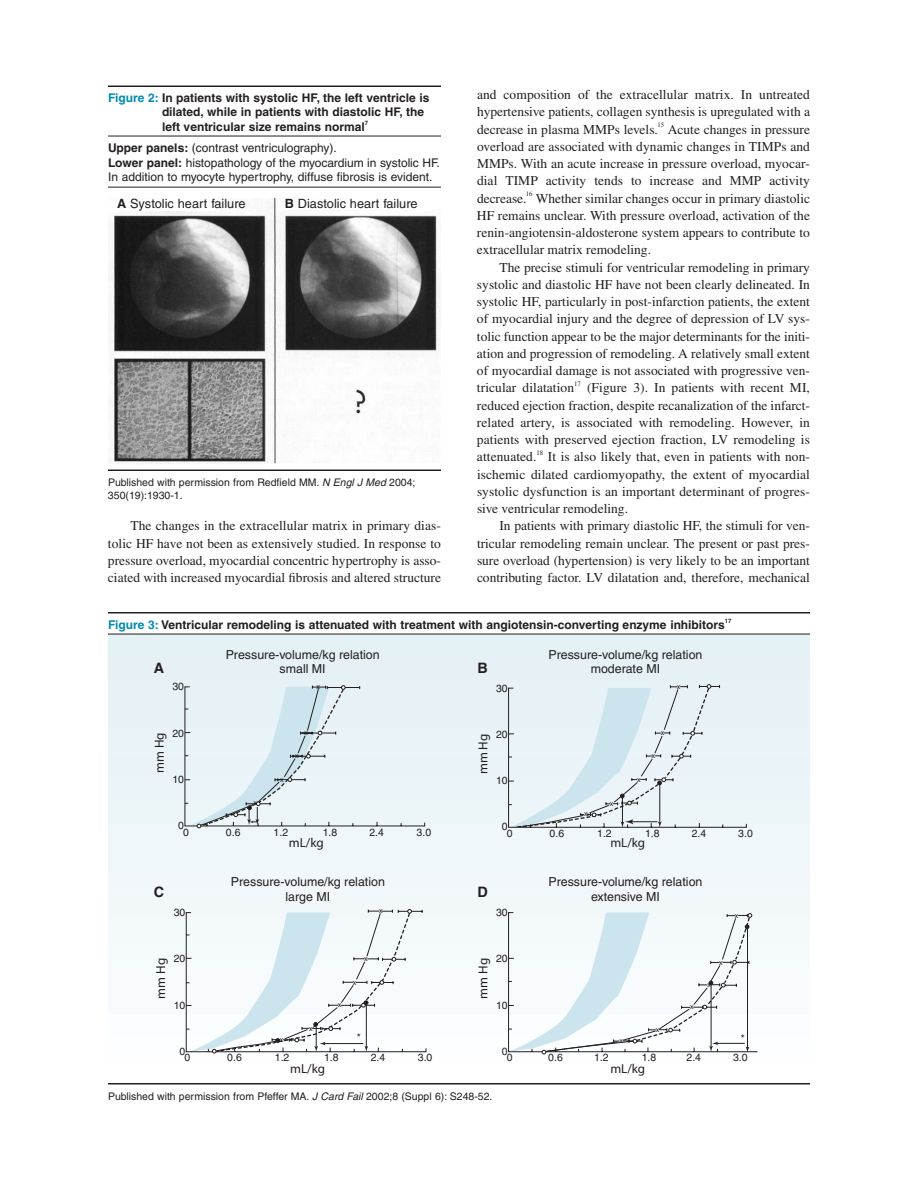
<style>
.page{position:relative;width:918px;height:1188px;background:#fff}
.page>*{position:absolute;margin:0;border:0;box-sizing:border-box;transform-origin:0 0}
.t1{font:700 14.4px "Helvetica";color:#231f20}
.t2{font:13.5px/17.2px "Times";color:#231f20;text-align:justify}
.t3{font:13.05px "Myriad";color:#231f20}
.t4{font:12.75px "Helvetica";color:#231f20}
.t5{font:12.45px/14.4px "Helvetica";color:#231f20;text-align:center}
.t6{font:700 12px/14.2px "Helvetica";color:#231f20}
.t7{font:12px/14.2px "Helvetica";color:#231f20}
.t8{font:10.5px/12.8px "Helvetica";color:#231f20}
.t9{font:7.2px "Helvetica";color:#231f20}
.t10{font:700 6px "Helvetica";color:#231f20}
.s1{color:#008ab0}
.s2{font-weight:700}
.s3{font-style:italic}
</style>
<div class="page">
<img style="left:109px;top:199px;width:332px;height:265px">
<hr style="left:108px;top:86px;width:333px;height:1px;background:#231f20">
<hr style="left:108px;top:136px;width:333px;height:1px;background:#231f20">
<hr style="left:108px;top:187px;width:333px;height:1px;background:#231f20">
<hr style="left:108px;top:470px;width:333px;height:1px;background:#231f20">
<div style="left:108px;top:635px;width:702px;height:25px;background:#e4f1f5"></div>
<div style="left:108px;top:654px;width:702px;height:30px;background:#e5f1f5"></div>
<div style="left:108px;top:678px;width:702px;height:30px;background:#e6f2f5"></div>
<div style="left:108px;top:702px;width:702px;height:30px;background:#e7f2f7"></div>
<div style="left:108px;top:726px;width:702px;height:30px;background:#e9f4f8"></div>
<div style="left:108px;top:749px;width:702px;height:30px;background:#eaf4f8"></div>
<div style="left:108px;top:773px;width:702px;height:30px;background:#ebf4f8"></div>
<div style="left:108px;top:797px;width:702px;height:30px;background:#ecf5f8"></div>
<div style="left:108px;top:821px;width:702px;height:30px;background:#eff7fa"></div>
<div style="left:108px;top:845px;width:702px;height:30px;background:#f0f7fa"></div>
<div style="left:108px;top:869px;width:702px;height:30px;background:#f1f7fa"></div>
<div style="left:108px;top:892px;width:702px;height:30px;background:#f2f8fa"></div>
<div style="left:108px;top:916px;width:702px;height:30px;background:#f4fafb"></div>
<div style="left:108px;top:940px;width:702px;height:30px;background:#f5fafd"></div>
<div style="left:108px;top:964px;width:702px;height:30px;background:#f7fbfd"></div>
<div style="left:108px;top:988px;width:702px;height:30px;background:#f8fbfd"></div>
<div style="left:108px;top:1011px;width:702px;height:30px;background:#fbfeff"></div>
<svg style="left:184px;top:686px;width:574px;height:366px"></svg>
<svg style="left:189px;top:685px;width:156px;height:143px"></svg>
<svg style="left:190px;top:909px;width:233px;height:144px"></svg>
<svg style="left:511px;top:684px;width:209px;height:144px"></svg>
<svg style="left:509px;top:913px;width:243px;height:141px"></svg>
<hr style="left:108px;top:612px;width:702px;height:2px;background:#231f20">
<hr style="left:108px;top:634px;width:702px;height:1px;background:#231f20">
<hr style="left:108px;top:1083px;width:702px;height:1px;background:#231f20">
<p class="t6" style="left:162px;top:92px;width:269px;text-indent:-54px"><span class="s1">Figure 2:</span> In patients with systolic HF, the left ventricle is dilated, while in patients with diastolic HF, the left ventricular size remains normal<sup>7</sup></p>
<p class="t7" style="left:108px;top:142px;width:333px"><span class="s2">Upper panels:</span> (contrast ventriculography).<br><span class="s2">Lower panel:</span> histopathology of the myocardium in systolic HF.<br>In addition to myocyte hypertrophy, diffuse fibrosis is evident.</p>
<p class="t4" style="left:117px;top:199px;width:130px"><span class="s2">A</span> Systolic heart failure</p>
<p class="t4" style="left:285px;top:199px;width:134px"><span class="s2">B</span> Diastolic heart failure</p>
<p class="t8" style="left:108px;top:477px;width:309px">Published with permission from Redfield MM. <span class="s3">N Engl J Med</span> 2004;<br>350(19):1930-1.</p>
<p class="t2" style="left:108px;top:518px;width:335px;text-indent:23px">The changes in the extracellular matrix in primary dias&shy;tolic HF have not been as extensively studied. In response to pressure overload, myocardial concentric hypertrophy is asso&shy;ciated with increased myocardial fibrosis and altered structure</p>
<p class="t2" style="left:477px;top:87px;width:335px">and composition of the extracellular matrix. In untreated hypertensive patients, collagen synthesis is upregulated with a decrease in plasma MMPs levels.<sup>15</sup> Acute changes in pressure overload are associated with dynamic changes in TIMPs and MMPs. With an acute increase in pressure overload, myocar&shy;dial TIMP activity tends to increase and MMP activity decrease.<sup>16</sup> Whether similar changes occur in primary diastolic HF remains unclear. With pressure overload, activation of the renin-angiotensin-aldosterone system appears to contribute to extracellular matrix remodeling.</p>
<p class="t2" style="left:477px;top:260px;width:335px;text-indent:23px">The precise stimuli for ventricular remodeling in primary systolic and diastolic HF have not been clearly delineated. In systolic HF, particularly in post-infarction patients, the extent of myocardial injury and the degree of depression of LV sys&shy;tolic function appear to be the major determinants for the initi&shy;ation and progression of remodeling. A relatively small extent of myocardial damage is not associated with progressive ven&shy;tricular dilatation<sup>17</sup> (Figure 3). In patients with recent MI, reduced ejection fraction, despite recanalization of the infarct&shy;related artery, is associated with remodeling. However, in patients with preserved ejection fraction, LV remodeling is attenuated.<sup>18</sup> It is also likely that, even in patients with non&shy;ischemic dilated cardiomyopathy, the extent of myocardial systolic dysfunction is an important determinant of progres&shy;sive ventricular remodeling.</p>
<p class="t2" style="left:477px;top:518px;width:335px;text-indent:23px">In patients with primary diastolic HF, the stimuli for ven&shy;tricular remodeling remain unclear. The present or past pres&shy;sure overload (hypertension) is very likely to be an important contributing factor. LV dilatation and, therefore, mechanical</p>
<p class="t6" style="left:108px;top:618px;width:618px"><span class="s1">Figure 3:</span> Ventricular remodeling is attenuated with treatment with angiotensin-converting enzyme inhibitors</p>
<p class="t10" style="left:725px;top:619px;width:8px">17</p>
<p class="t5" style="left:226px;top:648px;width:156px">Pressure-volume/kg relation small MI</p>
<p class="t5" style="left:548px;top:648px;width:156px">Pressure-volume/kg relation moderate MI</p>
<p class="t1" style="left:154px;top:663px;width:12px">A</p>
<p class="t1" style="left:477px;top:663px;width:12px">B</p>
<p class="t8" style="left:172px;top:681px;width:13px">30</p>
<p class="t8" style="left:172px;top:727px;width:13px">20</p>
<p class="t8" style="left:172px;top:774px;width:13px">10</p>
<p class="t8" style="left:178px;top:820px;width:7px">0</p>
<p class="t9" style="left:316px;top:684px;width:5px">x</p>
<p class="t9" style="left:305px;top:730px;width:5px">x</p>
<p class="t3" style="left:155px;top:773px;width:42px;rotate:-90deg">mm Hg</p>
<p class="t9" style="left:295px;top:753px;width:5px">x</p>
<p class="t9" style="left:280px;top:777px;width:5px">x</p>
<p class="t9" style="left:253px;top:800px;width:5px">x</p>
<p class="t8" style="left:183px;top:827px;width:7px">0</p>
<p class="t8" style="left:226px;top:827px;width:16px">0.6</p>
<p class="t8" style="left:274px;top:827px;width:16px">1.2</p>
<p class="t8" style="left:323px;top:827px;width:16px">1.8</p>
<p class="t8" style="left:369px;top:827px;width:16px">2.4</p>
<p class="t8" style="left:417px;top:827px;width:16px">3.0</p>
<p class="t3" style="left:289px;top:838px;width:36px">mL/kg</p>
<p class="t8" style="left:496px;top:682px;width:13px">30</p>
<p class="t8" style="left:496px;top:729px;width:13px">20</p>
<p class="t8" style="left:496px;top:775px;width:13px">10</p>
<p class="t8" style="left:502px;top:821px;width:7px">0</p>
<p class="t9" style="left:677px;top:684px;width:5px">x</p>
<p class="t9" style="left:661px;top:730px;width:5px">x</p>
<p class="t3" style="left:478px;top:774px;width:42px;rotate:-90deg">mm Hg</p>
<p class="t9" style="left:652px;top:753px;width:5px">x</p>
<p class="t9" style="left:637px;top:776px;width:5px">x</p>
<p class="t9" style="left:610px;top:801px;width:5px">x</p>
<p class="t9" style="left:584px;top:811px;width:5px">x</p>
<p class="t8" style="left:507px;top:828px;width:7px">0</p>
<p class="t8" style="left:550px;top:828px;width:16px">0.6</p>
<p class="t8" style="left:597px;top:828px;width:16px">1.2</p>
<p class="t8" style="left:645px;top:828px;width:16px">1.8</p>
<p class="t8" style="left:692px;top:828px;width:16px">2.4</p>
<p class="t8" style="left:738px;top:828px;width:16px">3.0</p>
<p class="t3" style="left:610px;top:838px;width:36px">mL/kg</p>
<p class="t5" style="left:231px;top:876px;width:156px">Pressure-volume/kg relation large MI</p>
<p class="t1" style="left:154px;top:886px;width:12px">C</p>
<p class="t1" style="left:477px;top:886px;width:12px">D</p>
<p class="t5" style="left:548px;top:876px;width:156px">Pressure-volume/kg relation extensive MI</p>
<p class="t8" style="left:174px;top:907px;width:13px">30</p>
<p class="t8" style="left:174px;top:953px;width:13px">20</p>
<p class="t8" style="left:174px;top:1000px;width:13px">10</p>
<p class="t8" style="left:180px;top:1046px;width:7px">0</p>
<p class="t8" style="left:496px;top:907px;width:13px">30</p>
<p class="t8" style="left:496px;top:953px;width:13px">20</p>
<p class="t8" style="left:496px;top:1000px;width:13px">10</p>
<p class="t8" style="left:502px;top:1046px;width:7px">0</p>
<p class="t9" style="left:379px;top:908px;width:5px">x</p>
<p class="t9" style="left:735px;top:913px;width:5px">x</p>
<p class="t9" style="left:364px;top:956px;width:5px">x</p>
<p class="t3" style="left:156px;top:999px;width:42px;rotate:-90deg">mm Hg</p>
<p class="t3" style="left:478px;top:999px;width:42px;rotate:-90deg">mm Hg</p>
<p class="t9" style="left:719px;top:959px;width:5px">x</p>
<p class="t9" style="left:353px;top:979px;width:5px">x</p>
<p class="t9" style="left:707px;top:982px;width:5px">x</p>
<p class="t9" style="left:338px;top:1002px;width:5px">x</p>
<p class="t9" style="left:690px;top:1004px;width:5px">x</p>
<p class="t9" style="left:309px;top:1025px;width:5px">x</p>
<p class="t9" style="left:656px;top:1027px;width:5px">x</p>
<p class="t8" style="left:357px;top:1032px;width:6px">*</p>
<p class="t8" style="left:741px;top:1033px;width:6px">*</p>
<p class="t9" style="left:280px;top:1037px;width:5px">x</p>
<p class="t9" style="left:619px;top:1038px;width:5px">x</p>
<p class="t8" style="left:185px;top:1052px;width:7px">0</p>
<p class="t8" style="left:227px;top:1052px;width:16px">0.6</p>
<p class="t8" style="left:275px;top:1052px;width:16px">1.2</p>
<p class="t8" style="left:324px;top:1052px;width:16px">1.8</p>
<p class="t8" style="left:371px;top:1052px;width:16px">2.4</p>
<p class="t8" style="left:418px;top:1052px;width:16px">3.0</p>
<p class="t8" style="left:507px;top:1052px;width:7px">0</p>
<p class="t8" style="left:548px;top:1052px;width:16px">0.6</p>
<p class="t8" style="left:594px;top:1052px;width:16px">1.2</p>
<p class="t8" style="left:642px;top:1052px;width:16px">1.8</p>
<p class="t8" style="left:687px;top:1052px;width:16px">2.4</p>
<p class="t8" style="left:733px;top:1052px;width:16px">3.0</p>
<p class="t3" style="left:290px;top:1063px;width:36px">mL/kg</p>
<p class="t3" style="left:610px;top:1063px;width:36px">mL/kg</p>
<p class="t8" style="left:108px;top:1090px;width:386px">Published with permission from Pfeffer MA. <span class="s3">J Card Fail</span>2002;8 (Suppl 6): S248-52.</p>
</div>
